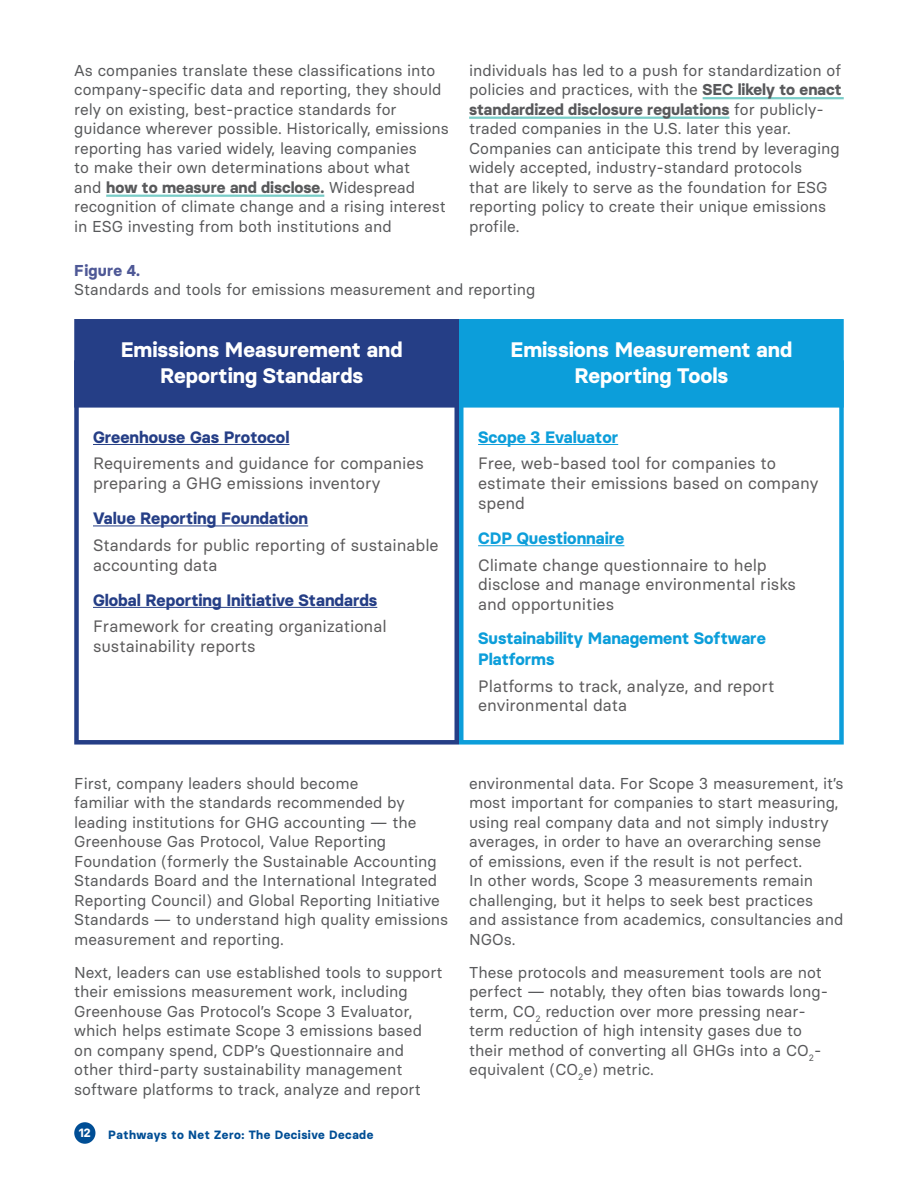
<style>
.page{position:relative;width:918px;height:1188px;background:#fff}
.page>*{position:absolute;margin:0;border:0;box-sizing:border-box;transform-origin:0 0}
.t1{font:700 21px/25.2px "Basier Circle";color:#fff;text-align:center}
.t2{font:16.5px/19.8px "Basier Circle";color:#5b5a5b}
.t3{font:700 16.5px "Basier Circle";color:#253e86}
.t4{font:700 16.5px/21.6px "Basier Circle";color:#0c9eda}
.t5{font:15.75px/19.5px "Basier Circle";color:#58595b}
.t6{font:700 15.75px "Basier Circle";letter-spacing:.01em;color:#4e5896}
.t7{font:700 12px "Basier Circle";letter-spacing:.04em;color:#004e95}
.t8{font:700 12px "Basier Circle";color:#fff}
.s1{font-weight:700}
</style>
<div class="page">
<div style="left:74px;top:1122px;width:21px;height:22px;background:#004e95;border-radius:50%"></div>
<div style="left:74px;top:360px;width:385px;height:385px;border:4px solid #253e86"></div>
<div style="left:74px;top:319px;width:385px;height:89px;background:#253e86;border:4px solid #253e86"></div>
<div style="left:459px;top:360px;width:385px;height:385px;border:4px solid #0c9eda"></div>
<div style="left:459px;top:319px;width:385px;height:89px;background:#0c9eda;border:4px solid #0c9eda"></div>
<hr style="left:93px;top:444px;width:196px;height:1px;background:#253e86">
<hr style="left:93px;top:526px;width:215px;height:1px;background:#253e86">
<hr style="left:93px;top:607px;width:284px;height:1px;background:#253e86">
<hr style="left:478px;top:444px;width:140px;height:1px;background:#0c9eda">
<hr style="left:478px;top:545px;width:146px;height:1px;background:#0c9eda">
<hr style="left:106px;top:195px;width:218px;height:2px;background:#7acdc8">
<hr style="left:703px;top:97px;width:141px;height:2px;background:#7acdc8">
<hr style="left:469px;top:117px;width:260px;height:2px;background:#7acdc8">
<p class="t5" style="left:74px;top:60px;width:376px">As companies translate these classifications into company-specific data and reporting, they should rely on existing, best-practice standards for guidance wherever possible. Historically, emissions reporting has varied widely, leaving companies<br>to make their own determinations about what<br>and <span class="s1">how to measure and disclose.</span> Widespread recognition of climate change and a rising interest in ESG investing from both institutions and</p>
<p class="t5" style="left:469px;top:60px;width:374px">individuals has led to a push for standardization of policies and practices, with the <span class="s1">SEC likely to enact standardized disclosure regulations</span> for publicly&shy;traded companies in the U.S. later this year.<br>Companies can anticipate this trend by leveraging widely accepted, industry-standard protocols<br>that are likely to serve as the foundation for ESG reporting policy to create their unique emissions profile.</p>
<p class="t6" style="left:74px;top:260px;width:67px">Figure 4.</p>
<p class="t5" style="left:74px;top:279px;width:463px">Standards and tools for emissions measurement and reporting</p>
<h1 class="t1" style="left:121px;top:337px;width:283px">Emissions Measurement and<br>Reporting Standards</h1>
<p class="t3" style="left:93px;top:427px;width:198px">Greenhouse Gas Protocol</p>
<p class="t2" style="left:93px;top:453px;width:332px">Requirements and guidance for companies preparing a GHG emissions inventory</p>
<p class="t3" style="left:93px;top:508px;width:217px">Value Reporting Foundation</p>
<p class="t2" style="left:93px;top:535px;width:347px">Standards for public reporting of sustainable accounting data</p>
<p class="t3" style="left:93px;top:590px;width:286px">Global Reporting Initiative Standards</p>
<p class="t2" style="left:93px;top:616px;width:295px">Framework for creating organizational sustainability reports</p>
<h1 class="t1" style="left:511px;top:337px;width:283px">Emissions Measurement and<br>Reporting Tools</h1>
<p class="t4" style="left:478px;top:426px;width:142px">Scope 3 Evaluator</p>
<p class="t2" style="left:478px;top:453px;width:342px">Free, web-based tool for companies to estimate their emissions based on company spend</p>
<p class="t4" style="left:478px;top:527px;width:148px">CDP Questionnaire</p>
<p class="t2" style="left:478px;top:555px;width:319px">Climate change questionnaire to help disclose and manage environmental risks and opportunities</p>
<p class="t4" style="left:478px;top:627px;width:289px">Sustainability Management Software<br>Platforms</p>
<p class="t2" style="left:478px;top:676px;width:298px">Platforms to track, analyze, and report environmental data</p>
<p class="t5" style="left:74px;top:773px;width:375px">First, company leaders should become<br>familiar with the standards recommended by leading institutions for GHG accounting — the Greenhouse Gas Protocol, Value Reporting Foundation (formerly the Sustainable Accounting Standards Board and the International Integrated Reporting Council) and Global Reporting Initiative Standards — to understand high quality emissions measurement and reporting.</p>
<p class="t5" style="left:74px;top:962px;width:370px">Next, leaders can use established tools to support their emissions measurement work, including Greenhouse Gas Protocol’s Scope 3 Evaluator, which helps estimate Scope 3 emissions based on company spend, CDP’s Questionnaire and other third-party sustainability management software platforms to track, analyze and report</p>
<p class="t8" style="left:79px;top:1126px;width:13px">12</p>
<p class="t7" style="left:108px;top:1127px;width:267px">Pathways to Net Zero: The Decisive Decade</p>
<p class="t5" style="left:469px;top:773px;width:376px">environmental data. For Scope 3 measurement, it’s most important for companies to start measuring, using real company data and not simply industry averages, in order to have an overarching sense<br>of emissions, even if the result is not perfect.<br>In other words, Scope 3 measurements remain challenging, but it helps to seek best practices and assistance from academics, consultancies and NGOs.</p>
<p class="t5" style="left:469px;top:962px;width:360px">These protocols and measurement tools are not perfect — notably, they often bias towards long&shy;term, CO<sub>2</sub> reduction over more pressing near&shy;term reduction of high intensity gases due to their method of converting all GHGs into a CO<sub>2</sub>- equivalent (CO<sub>2</sub>e) metric.</p>
</div>
